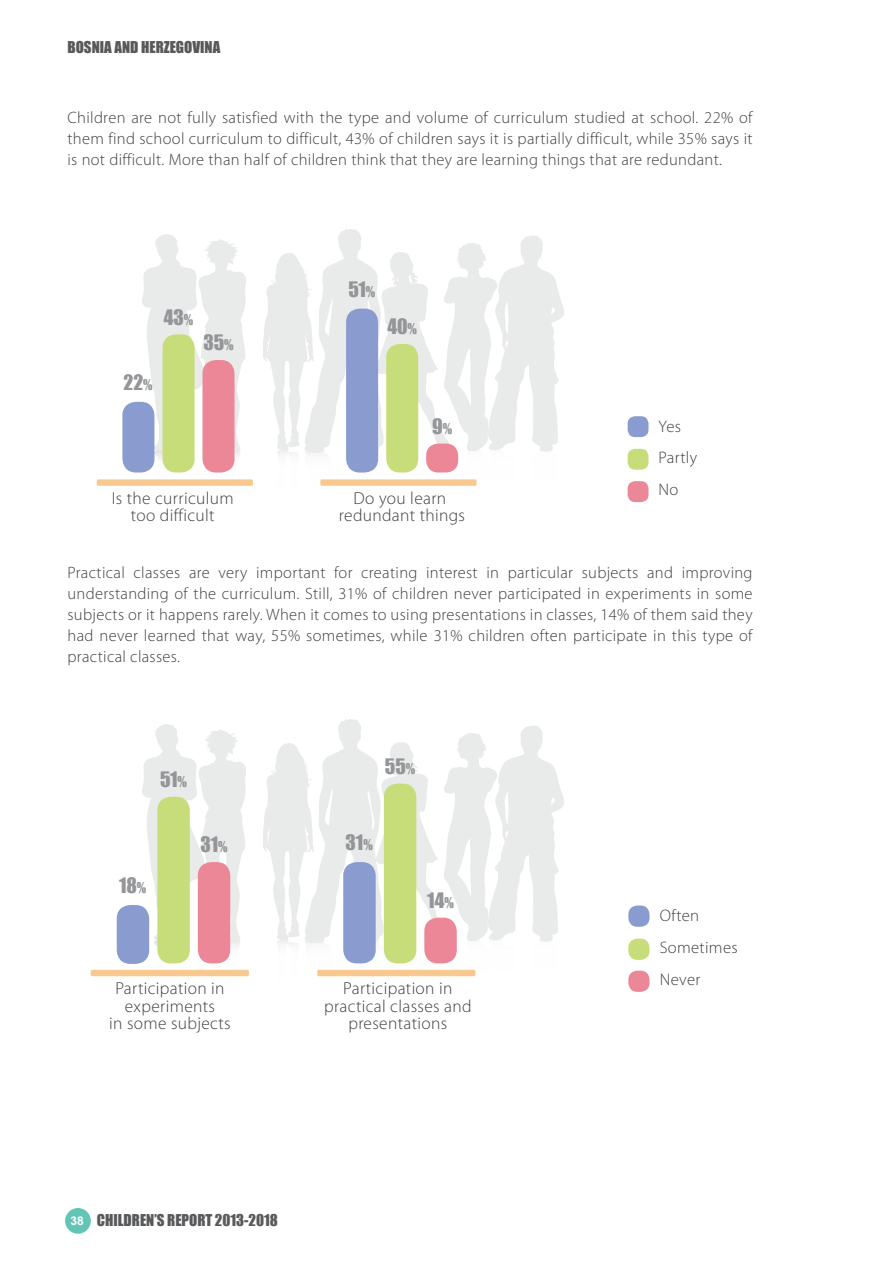
<style>
.page{position:relative;width:893px;height:1263px;background:#fff}
.page>*{position:absolute;margin:0;border:0;box-sizing:border-box;transform-origin:0 0}
.t1{font:19.5px "Impact";color:#939598}
.t2{font:300 17.4px/17.4px "Myriad Pro";letter-spacing:.02em;color:#414042;text-align:center}
.t3{font:300 16.8px/30.9px "Myriad Pro";letter-spacing:.02em;color:#414042}
.t4{font:300 16.5px/21px "Myriad Pro";letter-spacing:.02em;color:#414042;text-align:justify}
.t5{font:15px "Impact";color:#58595b}
.s1{font-size:13.65px}
.s2{font-family:"Arial";font-weight:700;font-size:12px;color:#fff}
</style>
<div class="page">
<div style="left:65px;top:1208px;width:26px;height:26px;background:#62c5b5;border-radius:50%"></div>
<svg style="left:263px;top:229px;width:301px;height:244px"></svg>
<svg style="left:142px;top:234px;width:104px;height:239px"></svg>
<div style="left:628px;top:416px;width:20px;height:21px;background:#899bcf;border-radius:8px"></div>
<div style="left:628px;top:449px;width:20px;height:21px;background:#c7dd79;border-radius:8px"></div>
<div style="left:122px;top:402px;width:32px;height:70px;background:#899bcf;border-radius:13px"></div>
<div style="left:163px;top:334px;width:32px;height:138px;background:#c7dd79;border-radius:13px"></div>
<div style="left:346px;top:309px;width:32px;height:163px;background:#899bcf;border-radius:13px"></div>
<div style="left:386px;top:344px;width:32px;height:128px;background:#c7dd79;border-radius:13px"></div>
<div style="left:97px;top:479px;width:156px;height:7px;background:#f7c991;border-radius:2px"></div>
<div style="left:320px;top:479px;width:157px;height:7px;background:#f7c991;border-radius:2px"></div>
<div style="left:202px;top:360px;width:33px;height:112px;background:#ec8797;border-radius:13px"></div>
<div style="left:426px;top:444px;width:32px;height:28px;background:#ec8797;border-radius:12px"></div>
<div style="left:628px;top:481px;width:20px;height:21px;background:#ec8797;border-radius:8px"></div>
<svg style="left:263px;top:719px;width:301px;height:258px"></svg>
<svg style="left:142px;top:724px;width:104px;height:253px"></svg>
<div style="left:628px;top:905px;width:21px;height:22px;background:#899bcf;border-radius:9px"></div>
<div style="left:628px;top:939px;width:21px;height:21px;background:#c7dd79;border-radius:9px"></div>
<div style="left:117px;top:905px;width:32px;height:59px;background:#899bcf;border-radius:14px"></div>
<div style="left:157px;top:797px;width:33px;height:166px;background:#c7dd79;border-radius:13px"></div>
<div style="left:343px;top:862px;width:33px;height:101px;background:#899bcf;border-radius:13px"></div>
<div style="left:384px;top:784px;width:32px;height:179px;background:#c7dd79;border-radius:13px"></div>
<div style="left:91px;top:970px;width:158px;height:6px;background:#f7c991"></div>
<div style="left:317px;top:970px;width:158px;height:6px;background:#f7c991"></div>
<div style="left:198px;top:862px;width:32px;height:101px;background:#ec8797;border-radius:13px"></div>
<div style="left:424px;top:918px;width:33px;height:45px;background:#ec8797;border-radius:13px"></div>
<div style="left:628px;top:971px;width:21px;height:21px;background:#ec8797;border-radius:9px"></div>
<p class="t5" style="left:67px;top:36px;width:154px">BOSNIA AND HERZEGOVINA</p>
<p class="t4" style="left:68px;top:107px;width:687px">Children are not fully satisfied with the type and volume of curriculum studied at school. 22% of them find school curriculum to difficult, 43% of children says it is partially difficult, while 35% says it is not difficult. More than half of children think that they are learning things that are redundant.</p>
<p class="t1" style="left:124px;top:367px;width:31px">22<span class="s1">%</span></p>
<p class="t1" style="left:164px;top:302px;width:31px">43<span class="s1">%</span></p>
<p class="t1" style="left:203px;top:328px;width:32px">35<span class="s1">%</span></p>
<p class="t1" style="left:348px;top:274px;width:28px">51<span class="s1">%</span></p>
<p class="t1" style="left:387px;top:311px;width:31px">40<span class="s1">%</span></p>
<p class="t1" style="left:432px;top:411px;width:22px">9<span class="s1">%</span></p>
<p class="t2" style="left:112px;top:489px;width:123px">Is the curriculum too difficult</p>
<p class="t2" style="left:339px;top:489px;width:128px">Do you learn redundant things</p>
<p class="t3" style="left:659px;top:411px;width:40px">Yes<br>Partly</p>
<p class="t3" style="left:659px;top:475px;width:21px">No</p>
<p class="t4" style="left:68px;top:562px;width:687px">Practical classes are very important for creating interest in particular subjects and improving understanding of the curriculum. Still, 31% of children never participated in experiments in some subjects or it happens rarely. When it comes to using presentations in classes, 14% of them said they had never learned that way, 55% sometimes, while 31% children often participate in this type of practical classes.</p>
<p class="t1" style="left:160px;top:764px;width:28px">51<span class="s1">%</span></p>
<p class="t1" style="left:119px;top:870px;width:29px">18<span class="s1">%</span></p>
<p class="t1" style="left:200px;top:829px;width:29px">31<span class="s1">%</span></p>
<p class="t1" style="left:385px;top:751px;width:32px">55<span class="s1">%</span></p>
<p class="t1" style="left:346px;top:827px;width:29px">31<span class="s1">%</span></p>
<p class="t1" style="left:427px;top:885px;width:28px">14<span class="s1">%</span></p>
<p class="t2" style="left:109px;top:980px;width:123px">Participation in experiments<br>in some subjects</p>
<p class="t2" style="left:324px;top:980px;width:149px">Participation in practical classes and presentations</p>
<p class="t5" style="left:70px;top:1208px;width:209px"><span class="s2">38</span> CHILDREN’S REPORT 2013-2018</p>
<p class="t3" style="left:660px;top:900px;width:80px;line-height:31.5px">Often<br>Sometimes</p>
<p class="t3" style="left:660px;top:964px;width:42px">Never</p>
</div>
